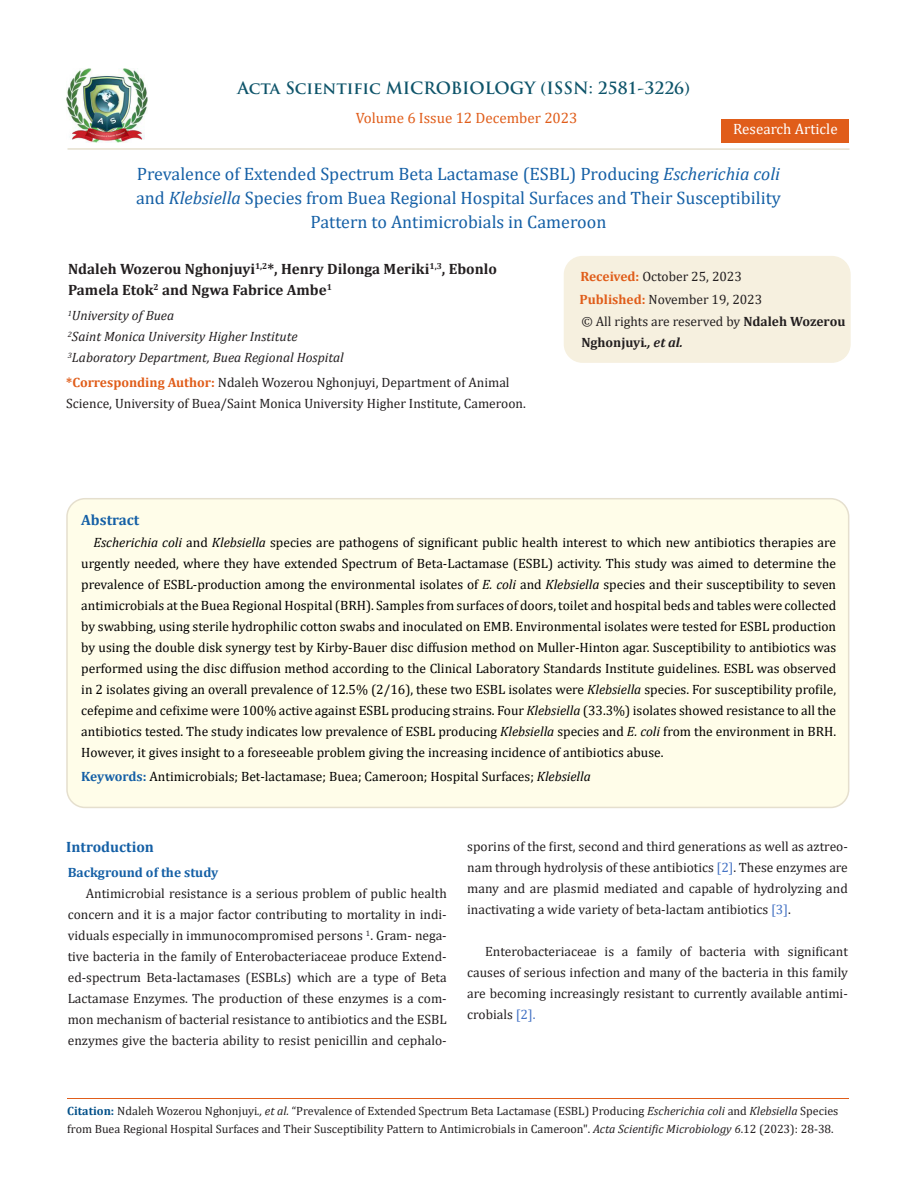
<style>
.page{position:relative;width:917px;height:1188px;background:#fff}
.page>*{position:absolute;margin:0;border:0;box-sizing:border-box;transform-origin:0 0}
.t1{font:18px/24px "Cambria";color:#1560a6;text-align:center}
.t2{font:700 16.5px "Trajan Pro";color:#0e546a}
.t3{font:700 15px/21px "Cambria";color:#231f20}
.t4{font:15px "Cambria";color:#e05d1a}
.t5{font:700 15px "Cambria";color:#1560a6}
.t6{font:15px "Cambria";color:#fff}
.t7{font:13.5px/21px "Cambria";color:#000;text-align:justify}
.t8{font:13.5px/21px "Cambria";color:#231f20;text-align:justify}
.t9{font:italic 13.5px "Cambria";color:#231f20}
.t10{font:700 13.5px "Cambria";color:#1560a6}
.t11{font:12px/18px "Cambria";color:#231f20}
.s1{font-style:italic}
.s2{font-weight:700;color:#e05d1a}
.s3{font-weight:700}
.s4{font-weight:700;font-style:italic}
.s5{font-weight:700;color:#1560a6}
.s6{color:#4472c4}
.s7{font-weight:700;color:#035089}
</style>
<div class="page">
<img style="left:67px;top:68px;width:80px;height:74px">
<div style="left:721px;top:119px;width:128px;height:23px;background:#e05d1a"></div>
<div style="left:564px;top:257px;width:285px;height:105px;background:#f6f0df;border-radius:18px"></div>
<div style="left:563px;top:256px;width:287px;height:107px;border:2px solid #f6f0df;border-radius:18px"></div>
<div style="left:67px;top:499px;width:781px;height:308px;background:#fffde9;border-radius:18px"></div>
<div style="left:66px;top:498px;width:783px;height:310px;border:2px solid #e5dfce;border-radius:18px"></div>
<hr style="left:67px;top:1098px;width:782px;height:1px;background:#e05d1a">
<hr style="left:67px;top:148px;width:782px;height:2px;background:#e5dfce">
<p class="t2" style="left:237px;top:77px;width:454px">Acta Scientific MICROBIOLOGY (ISSN: 2581-3226)</p>
<p class="t4" style="left:356px;top:109px;width:223px">Volume 6 Issue 12 December 2023</p>
<p class="t6" style="left:733px;top:120px;width:106px">Research Article</p>
<p class="t1" style="left:136px;top:162px;width:646px">Prevalence of Extended Spectrum Beta Lactamase (ESBL) Producing <span class="s1">Escherichia coli </span>and <span class="s1">Klebsiella</span> Species from Buea Regional Hospital Surfaces and Their Susceptibility<br>Pattern to Antimicrobials in Cameroon</p>
<p class="t3" style="left:68px;top:258px;width:430px">Ndaleh Wozerou Nghonjuyi<sup>1,2</sup>*, Henry Dilonga Meriki<sup>1,3</sup>, Ebonlo<br>Pamela Etok<sup>2</sup> and Ngwa Fabrice Ambe<sup>1</sup></p>
<p class="t9" style="left:68px;top:306px;width:108px"><sup>1</sup>University of Buea</p>
<p class="t9" style="left:68px;top:327px;width:231px"><sup>2</sup>Saint Monica University Higher Institute</p>
<p class="t9" style="left:68px;top:348px;width:277px"><sup>3</sup>Laboratory Department, Buea Regional Hospital</p>
<p class="t8" style="left:66px;top:372px;width:461px"><span class="s2">*Corresponding Author:</span> Ndaleh Wozerou Nghonjuyi, Department of Animal<br>Science, University of Buea/Saint Monica University Higher Institute, Cameroon.</p>
<p class="t8" style="left:580px;top:266px;width:163px"><span class="s2">Received:</span> October 25, 2023</p>
<p class="t8" style="left:579px;top:289px;width:184px"><span class="s2">Published:</span> November 19, 2023</p>
<p class="t8" style="left:581px;top:311px;width:265px">© All rights are reserved by <span class="s3">Ndaleh Wozerou<br>Nghonjuyi</span><span class="s4">., et al.</span></p>
<p class="t5" style="left:81px;top:509px;width:60px">Abstract</p>
<p class="t7" style="left:81px;top:532px;width:756px;text-indent:12px"><span class="s1">Escherichia coli</span> and <span class="s1">Klebsiella</span> species are pathogens of significant public health interest to which new antibiotics therapies are urgently needed, where they have extended Spectrum of Beta-Lactamase (ESBL) activity. This study was aimed to determine the prevalence of ESBL-production among the environmental isolates of <span class="s1">E. coli</span> and <span class="s1">Klebsiella</span> species and their susceptibility to seven antimicrobials at the Buea Regional Hospital (BRH). Samples from surfaces of doors, toilet and hospital beds and tables were collected by swabbing, using sterile hydrophilic cotton swabs and inoculated on EMB. Environmental isolates were tested for ESBL production by using the double disk synergy test by Kirby-Bauer disc diffusion method on Muller-Hinton agar. Susceptibility to antibiotics was performed using the disc diffusion method according to the Clinical Laboratory Standards Institute guidelines. ESBL was observed in 2 isolates giving an overall prevalence of 12.5% (2/16), these two ESBL isolates were <span class="s1">Klebsiella</span> species. For susceptibility profile, cefepime and cefixime were 100% active against ESBL producing strains. Four <span class="s1">Klebsiella</span> (33.3%) isolates showed resistance to all the antibiotics tested. The study indicates low prevalence of ESBL producing <span class="s1">Klebsiella</span> species and <span class="s1">E. coli</span> from the environment in BRH.<br>However, it gives insight to a foreseeable problem giving the increasing incidence of antibiotics abuse.</p>
<p class="t7" style="left:81px;top:766px;width:511px"><span class="s5">Keywords:</span> Antimicrobials; Bet-lactamase; Buea; Cameroon; Hospital Surfaces; <span class="s1">Klebsiella</span></p>
<p class="t5" style="left:66px;top:837px;width:89px">Introduction</p>
<p class="t10" style="left:68px;top:863px;width:152px">Background of the study</p>
<p class="t8" style="left:68px;top:883px;width:380px;text-indent:18px">Antimicrobial resistance is a serious problem of public health concern and it is a major factor contributing to mortality in indi&shy;viduals especially in immunocompromised persons <sup>1</sup>. Gram- nega&shy;tive bacteria in the family of Enterobacteriaceae produce Extend&shy;ed-spectrum Beta-lactamases (ESBLs) which are a type of Beta Lactamase Enzymes. The production of these enzymes is a com&shy;mon mechanism of bacterial resistance to antibiotics and the ESBL enzymes give the bacteria ability to resist penicillin and cephalo-</p>
<p class="t8" style="left:467px;top:836px;width:382px">sporins of the first, second and third generations as well as aztreo&shy;nam through hydrolysis of these antibiotics <span class="s6">[2]</span>. These enzymes are many and are plasmid mediated and capable of hydrolyzing and inactivating a wide variety of beta-lactam antibiotics <span class="s6">[3]</span>.</p>
<p class="t8" style="left:467px;top:941px;width:382px;text-indent:18px">Enterobacteriaceae is a family of bacteria with significant causes of serious infection and many of the bacteria in this family are becoming increasingly resistant to currently available antimi&shy;crobials <span class="s6">[2].</span></p>
<p class="t11" style="left:67px;top:1102px;width:772px"><span class="s7">Citation:</span> Ndaleh Wozerou Nghonjuyi<span class="s1">., et al.</span> “Prevalence of Extended Spectrum Beta Lactamase (ESBL) Producing <span class="s1">Escherichia coli</span> and <span class="s1">Klebsiella</span> Species from Buea Regional Hospital Surfaces and Their Susceptibility Pattern to Antimicrobials in Cameroon". <span class="s1">Acta Scientific Microbiology 6</span>.12 (2023): 28-38.</p>
</div>
